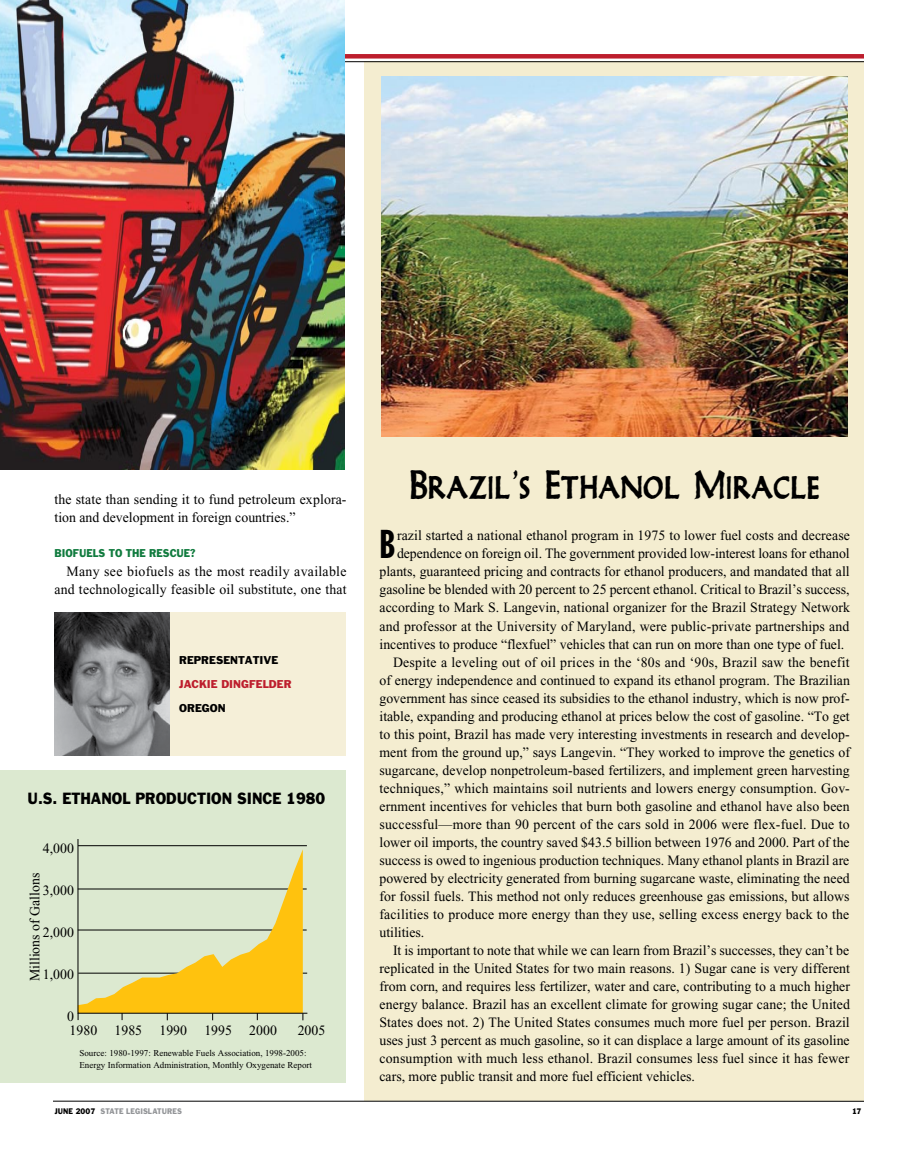
<style>
.page{position:relative;width:918px;height:1176px;background:#fff}
.page>*{position:absolute;margin:0;border:0;box-sizing:border-box;transform-origin:0 0}
.t1{font:39.6px "Franklin Gothic Extra Cond";color:#000}
.t2{font:700 36px "Timber Rust";letter-spacing:-.015em;color:#000;scale:.9 1}
.t3{font:15px "Franklin Gothic";color:#000;scale:.9 1}
.t4{font:14.25px/18px "Times New Roman";letter-spacing:.005em;color:#000}
.t5{font:10.5px "Franklin Gothic";color:#107b3e;scale:.9 1}
.t6{font:10.5px "Franklin Gothic";color:#000}
.t7{font:10.5px "Franklin Gothic";color:#bd1e2d}
.t8{font:9px/12px "Times New Roman";color:#000}
.t9{font:7.5px "Franklin Gothic";letter-spacing:.01em;color:#939598;scale:.9 1}
.t10{font:7.5px "Franklin Gothic";color:#000;scale:.9 1}
.s1{color:#000}
</style>
<div class="page">
<hr style="left:53px;top:1100px;width:811px;height:1px;background:#000">
<hr style="left:54px;top:61px;width:810px;height:1px;background:#000">
<hr style="left:54px;top:54px;width:810px;height:4px;background:#bd1e2d">
<div style="left:364px;top:62px;width:500px;height:1038px;background:#f4edd0"></div>
<div style="left:0;top:770px;width:346px;height:311px;background:#dce9d0"></div>
<img style="left:0;top:0;width:345px;height:470px">
<img style="left:381px;top:76px;width:467px;height:360px">
<svg style="left:77px;top:839px;width:231px;height:180px"></svg>
<div style="left:54px;top:612px;width:292px;height:143px;background:#f5efd8"></div>
<img style="left:54px;top:612px;width:116px;height:143px">
<p class="t4" style="left:55px;top:490px;width:294px">the state than sending it to fund petroleum explora&shy;tion and development in foreign countries.”</p>
<p class="t5" style="left:55px;top:546px;width:158px">BIOFUELS TO THE RESCUE?</p>
<p class="t4" style="left:55px;top:562px;width:294px;text-align:right">Many see biofuels as the most readily available and technologically feasible oil substitute, one that</p>
<p class="t6" style="left:179px;top:653px;width:101px">REPRESENTATIVE</p>
<p class="t7" style="left:179px;top:677px;width:114px">JACKIE DINGFELDER</p>
<p class="t6" style="left:179px;top:701px;width:40px">OREGON</p>
<p class="t3" style="left:28px;top:788px;width:215px">U.S. ETHANOL PRODUCTIONS</p>
<p class="t3" style="left:247px;top:788px;width:89px">INCE 1980</p>
<p class="t4" style="left:43px;top:838px;width:33px">4,000</p>
<p class="t4" style="left:43px;top:880px;width:33px">3,000</p>
<p class="t4" style="left:43px;top:922px;width:33px">2,000</p>
<p class="t4" style="left:43px;top:964px;width:33px">1,000</p>
<p class="t4" style="left:67px;top:1008px;width:211px;line-height:14.1px">0<br>1980 1985 1990 1995 2000</p>
<p class="t4" style="left:26px;top:981px;width:110px;rotate:-90deg">Millions of Gallons</p>
<p class="t4" style="left:298px;top:1020px;width:29px">2005</p>
<p class="t8" style="left:79px;top:1046px;width:234px">Source: 1980-1997: Renewable Fuels Association, 1998-2005:<br>Energy Information Administration, Monthly Oxygenate Report</p>
<h2 class="t2" style="left:409px;top:468px;width:458px">Brazil’s Ethanol Miracle</h2>
<h1 class="t1" style="left:380px;top:523px;width:17px">B</h1>
<p class="t4" style="left:397px;top:526px;width:454px">razil started a national ethanol program in 1975 to lower fuel costs and decrease</p>
<p class="t4" style="left:397px;top:544px;width:454px">dependence on foreign oil. The government provided low-interest loans for ethanol</p>
<p class="t4" style="left:380px;top:562px;width:472px">plants, guaranteed pricing and contracts for ethanol producers, and mandated that all</p>
<p class="t4" style="left:380px;top:580px;width:472px">gasoline be blended with 20 percent to 25 percent ethanol. Critical to Brazil’s success,</p>
<p class="t4" style="left:380px;top:598px;width:472px">according to Mark S. Langevin, national organizer for the Brazil Strategy Network</p>
<p class="t4" style="left:380px;top:616px;width:471px">and professor at the University of Maryland, were public-private partnerships and</p>
<p class="t4" style="left:380px;top:634px;width:466px">incentives to produce “flexfuel” vehicles that can run on more than one type of fuel.</p>
<p class="t4" style="left:393px;top:652px;width:458px">Despite a leveling out of oil prices in the ‘80s and ‘90s, Brazil saw the benefit</p>
<p class="t4" style="left:380px;top:670px;width:472px">of energy independence and continued to expand its ethanol program. The Brazilian</p>
<p class="t4" style="left:380px;top:688px;width:472px">government has since ceased its subsidies to the ethanol industry, which is now prof-</p>
<p class="t4" style="left:380px;top:706px;width:472px">itable, expanding and producing ethanol at prices below the cost of gasoline. “To get</p>
<p class="t4" style="left:380px;top:724px;width:472px">to this point, Brazil has made very interesting investments in research and develop-</p>
<p class="t4" style="left:380px;top:742px;width:472px">ment from the ground up,” says Langevin. “They worked to improve the genetics of</p>
<p class="t4" style="left:380px;top:760px;width:472px">sugarcane, develop nonpetroleum-based fertilizers, and implement green harvesting</p>
<p class="t4" style="left:380px;top:778px;width:472px">techniques,” which maintains soil nutrients and lowers energy consumption. Gov-</p>
<p class="t4" style="left:380px;top:796px;width:472px">ernment incentives for vehicles that burn both gasoline and ethanol have also been</p>
<p class="t4" style="left:380px;top:814px;width:472px">successful—more than 90 percent of the cars sold in 2006 were flex-fuel. Due to</p>
<p class="t4" style="left:380px;top:832px;width:472px">lower oil imports, the country saved $43.5 billion between 1976 and 2000. Part of the</p>
<p class="t4" style="left:380px;top:850px;width:471px">success is owed to ingenious production techniques. Many ethanol plants in Brazil are</p>
<p class="t4" style="left:380px;top:868px;width:472px">powered by electricity generated from burning sugarcane waste, eliminating the need</p>
<p class="t4" style="left:380px;top:886px;width:472px">for fossil fuels. This method not only reduces greenhouse gas emissions, but allows</p>
<p class="t4" style="left:380px;top:904px;width:471px">facilities to produce more energy than they use, selling excess energy back to the</p>
<p class="t4" style="left:380px;top:922px;width:46px">utilities.</p>
<p class="t4" style="left:393px;top:940px;width:458px">It is important to note that while we can learn from Brazil’s successes, they can’t be</p>
<p class="t4" style="left:380px;top:958px;width:472px">replicated in the United States for two main reasons. 1) Sugar cane is very different</p>
<p class="t4" style="left:380px;top:976px;width:472px">from corn, and requires less fertilizer, water and care, contributing to a much higher</p>
<p class="t4" style="left:380px;top:994px;width:472px">energy balance. Brazil has an excellent climate for growing sugar cane; the United</p>
<p class="t4" style="left:380px;top:1012px;width:472px">States does not. 2) The United States consumes much more fuel per person. Brazil</p>
<p class="t4" style="left:380px;top:1030px;width:472px">uses just 3 percent as much gasoline, so it can displace a large amount of its gasoline</p>
<p class="t4" style="left:380px;top:1048px;width:472px">consumption with much less ethanol. Brazil consumes less fuel since it has fewer</p>
<p class="t4" style="left:380px;top:1066px;width:317px">cars, more public transit and more fuel efficient vehicles.</p>
<p class="t9" style="left:55px;top:1105px;width:143px"><span class="s1">JUNE 2007</span> STATE LEGISLATURES</p>
<p class="t10" style="left:852px;top:1105px;width:12px">17</p>
</div>
